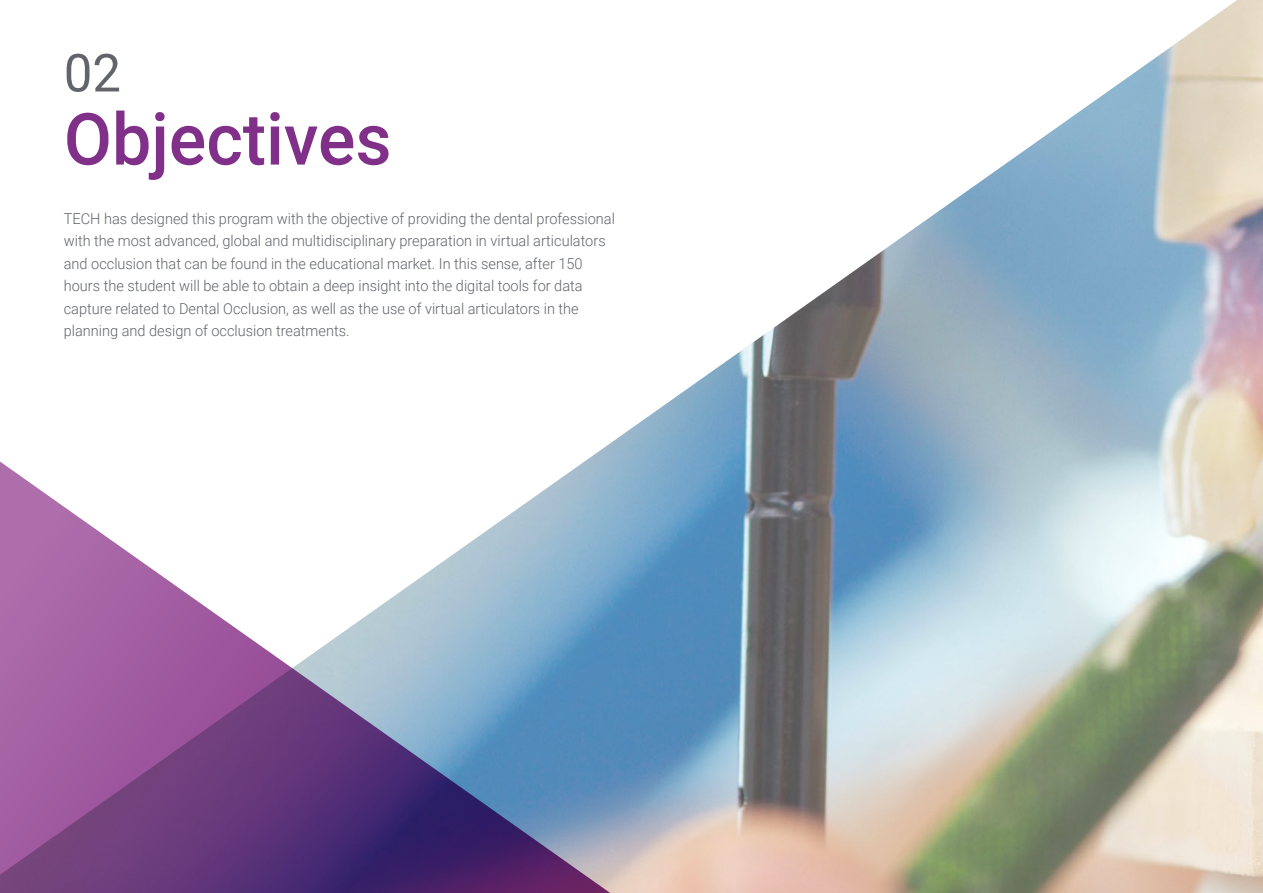
<style>
.page{position:relative;width:1263px;height:893px;background:#fff}
.page>*{position:absolute;margin:0;border:0;box-sizing:border-box;transform-origin:0 0}
.t1{font:500 72px "Roboto";color:#813089}
.t2{font:52.5px "Roboto";color:#61646a}
.t3{font:300 15px/22.5px "Roboto";color:#61646a}
</style>
<div class="page">
<img style="left:607px;top:0;width:656px;height:893px">
<svg style="left:0;top:446px;width:640px;height:447px"></svg>
<h2 class="t2" style="left:64px;top:36px;width:59px">02</h2>
<h1 class="t1" style="left:64px;top:89px;width:329px">Objectives</h1>
<p class="t3" style="left:64px;top:207px;width:553px">TECH has designed this program with the objective of providing the dental professional with the most advanced, global and multidisciplinary preparation in virtual articulators and occlusion that can be found in the educational market. In this sense, after 150 hours the student will be able to obtain a deep insight into the digital tools for data capture related to Dental Occlusion, as well as the use of virtual articulators in the planning and design of occlusion treatments.</p>
</div>
